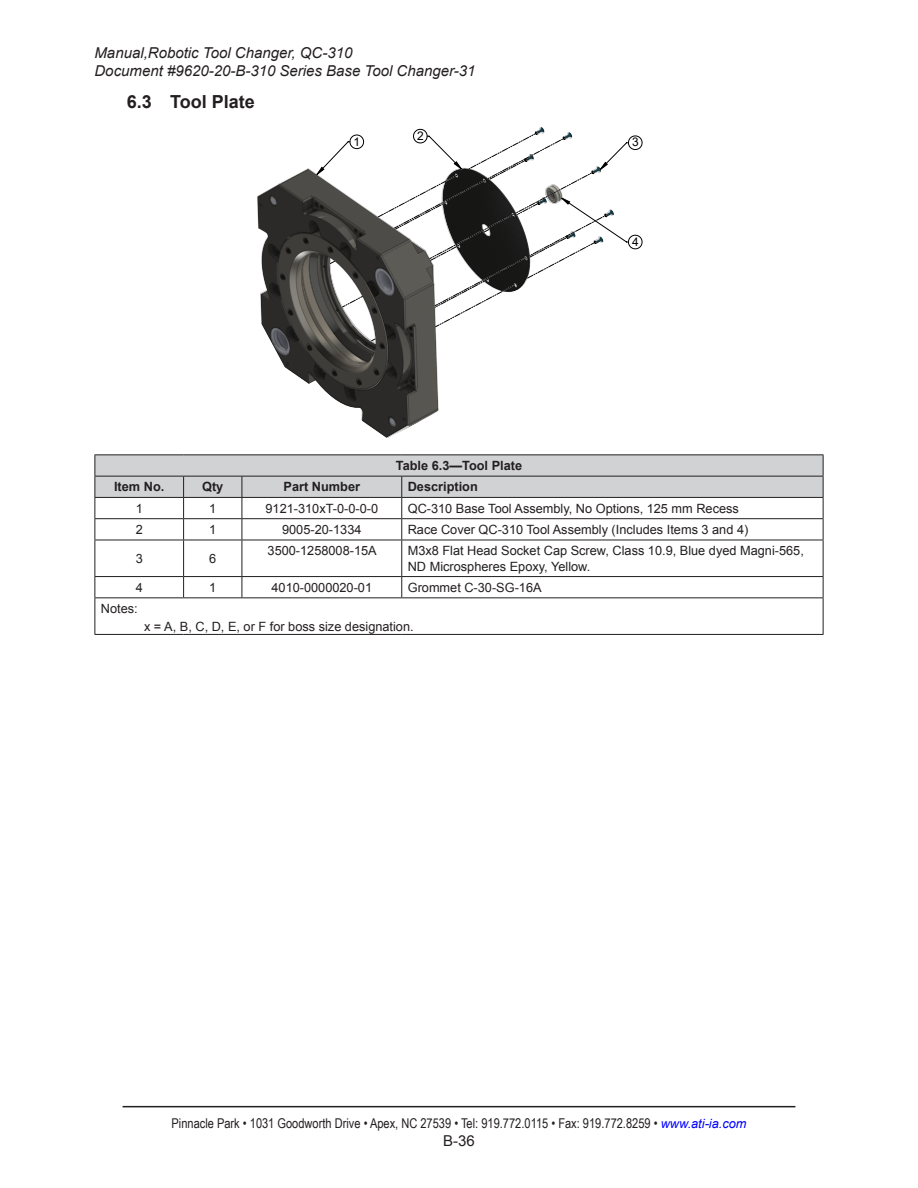
<style>
.page{position:relative;width:918px;height:1188px;background:#fff}
.page>*{position:absolute;margin:0;border:0;box-sizing:border-box;transform-origin:0 0}
.t1{font:700 18px "Arial";color:#231f20}
.t2{font:italic 15px/18px "Arial";color:#231f20}
.t3{font:15px "Arial";color:#231f20}
.t4{font:13.5px "Arial Narrow";color:#231f20}
.Text{font:12.75px/15.3px "Arial";color:#231f20}
.table_notes{font:12.75px "Arial";color:#231f20}
.Table_header{font:700 12.75px "Arial";color:#231f20}
.Table_header_center{font:700 12.75px "Arial";color:#231f20}
.t5{font:11.85px "Arial";color:#000}
.s1{font-family:"Arial";font-style:italic;font-size:12.75px;color:#00f}
</style>
<div class="page">
<hr style="left:123px;top:1106px;width:672px;height:1px;background:#231f20">
<svg style="left:257px;top:127px;width:286px;height:310px"></svg>
<svg style="left:370px;top:338px;width:7px;height:4px"></svg>
<svg style="left:315px;top:128px;width:328px;height:200px"></svg>
<hr style="left:94px;top:454px;width:90px;height:1px;background:#231f20">
<hr style="left:184px;top:454px;width:58px;height:1px;background:#231f20">
<hr style="left:242px;top:454px;width:160px;height:1px;background:#231f20">
<hr style="left:402px;top:454px;width:422px;height:1px;background:#231f20">
<svg style="left:94px;top:455px;width:730px;height:85px"></svg>
<hr style="left:94px;top:540px;width:90px;height:1px;background:#231f20">
<hr style="left:94px;top:540px;width:1px;height:36px;background:#231f20">
<hr style="left:184px;top:540px;width:58px;height:1px;background:#231f20">
<hr style="left:183px;top:540px;width:1px;height:36px;background:#231f20">
<hr style="left:242px;top:540px;width:160px;height:1px;background:#231f20">
<hr style="left:242px;top:540px;width:1px;height:36px;background:#231f20">
<hr style="left:402px;top:540px;width:422px;height:1px;background:#231f20">
<hr style="left:401px;top:540px;width:1px;height:36px;background:#231f20">
<hr style="left:823px;top:540px;width:1px;height:36px;background:#231f20">
<hr style="left:94px;top:576px;width:90px;height:1px;background:#231f20">
<svg style="left:94px;top:577px;width:1px;height:20px"></svg>
<hr style="left:184px;top:576px;width:58px;height:1px;background:#231f20">
<svg style="left:183px;top:577px;width:1px;height:20px"></svg>
<hr style="left:242px;top:576px;width:160px;height:1px;background:#231f20">
<svg style="left:242px;top:577px;width:1px;height:20px"></svg>
<hr style="left:402px;top:576px;width:422px;height:1px;background:#231f20">
<svg style="left:401px;top:577px;width:1px;height:20px"></svg>
<svg style="left:823px;top:577px;width:1px;height:20px"></svg>
<hr style="left:94px;top:597px;width:90px;height:1px;background:#231f20">
<hr style="left:94px;top:598px;width:1px;height:36px;background:#231f20">
<hr style="left:184px;top:597px;width:58px;height:1px;background:#231f20">
<hr style="left:242px;top:597px;width:160px;height:1px;background:#231f20">
<hr style="left:402px;top:597px;width:422px;height:1px;background:#231f20">
<hr style="left:823px;top:598px;width:1px;height:36px;background:#231f20">
<hr style="left:94px;top:634px;width:90px;height:1px;background:#231f20">
<hr style="left:184px;top:634px;width:58px;height:1px;background:#231f20">
<hr style="left:242px;top:634px;width:160px;height:1px;background:#231f20">
<hr style="left:402px;top:634px;width:422px;height:1px;background:#231f20">
<p class="t2" style="left:94px;top:44px;width:383px">Manual,Robotic Tool Changer, QC‑310<br>Document #9620-20-B-310 Series Base Tool Changer‑31</p>
<p class="t1" style="left:127px;top:89px;width:129px">6.3 Tool Plate</p>
<p class="t5" style="left:354px;top:133px;width:8px">1</p>
<p class="t5" style="left:417px;top:128px;width:8px">2</p>
<p class="Table_header" style="left:396px;top:457px;width:128px">Table 6.3—Tool Plate</p>
<p class="t5" style="left:632px;top:134px;width:8px">3</p>
<p class="t5" style="left:632px;top:233px;width:8px">4</p>
<p class="Table_header_center" style="left:114px;top:478px;width:52px">Item No.</p>
<p class="Table_header_center" style="left:202px;top:478px;width:23px">Qty</p>
<p class="Table_header_center" style="left:284px;top:478px;width:78px">Part Number</p>
<p class="Table_header" style="left:408px;top:478px;width:72px">Description</p>
<p class="Text" style="left:136px;top:501px;width:9px">1</p>
<p class="Text" style="left:209px;top:501px;width:9px">1</p>
<p class="Text" style="left:265px;top:501px;width:114px">9121‑310xT‑0‑0‑0‑0</p>
<p class="Text" style="left:408px;top:501px;width:333px">QC‑310 Base Tool Assembly, No Options, 125 mm Recess</p>
<p class="Text" style="left:136px;top:522px;width:9px">2</p>
<p class="Text" style="left:209px;top:522px;width:9px">1</p>
<p class="Text" style="left:282px;top:522px;width:81px">9005-20-1334</p>
<p class="Text" style="left:408px;top:522px;width:342px">Race Cover QC-310 Tool Assembly (Includes Items 3 and 4)</p>
<p class="Text" style="left:136px;top:551px;width:9px">3</p>
<p class="Text" style="left:209px;top:551px;width:9px">6</p>
<p class="Text" style="left:268px;top:543px;width:111px">3500-1258008-15A</p>
<p class="Text" style="left:408px;top:543px;width:398px">M3x8 Flat Head Socket Cap Screw, Class 10.9, Blue dyed Magni-565,<br>ND Microspheres Epoxy, Yellow.</p>
<p class="Text" style="left:136px;top:580px;width:9px">4</p>
<p class="Text" style="left:209px;top:580px;width:9px">1</p>
<p class="Text" style="left:272px;top:580px;width:102px">4010-0000020-01</p>
<p class="Text" style="left:408px;top:580px;width:135px">Grommet C-30-SG-16A</p>
<p class="table_notes" style="left:101px;top:600px;width:38px">Notes:</p>
<p class="table_notes" style="left:144px;top:619px;width:271px">x = A, B, C, D, E, or F for boss size designation.</p>
<p class="t4" style="left:172px;top:1114px;width:576px">Pinnacle Park • 1031 Goodworth Drive • Apex, NC 27539 • Tel: 919.772.0115 • Fax: 919.772.8259 • <span class="s1">www.ati‑ia.com</span></p>
<p class="t3" style="left:443px;top:1131px;width:33px">B-36</p>
</div>
